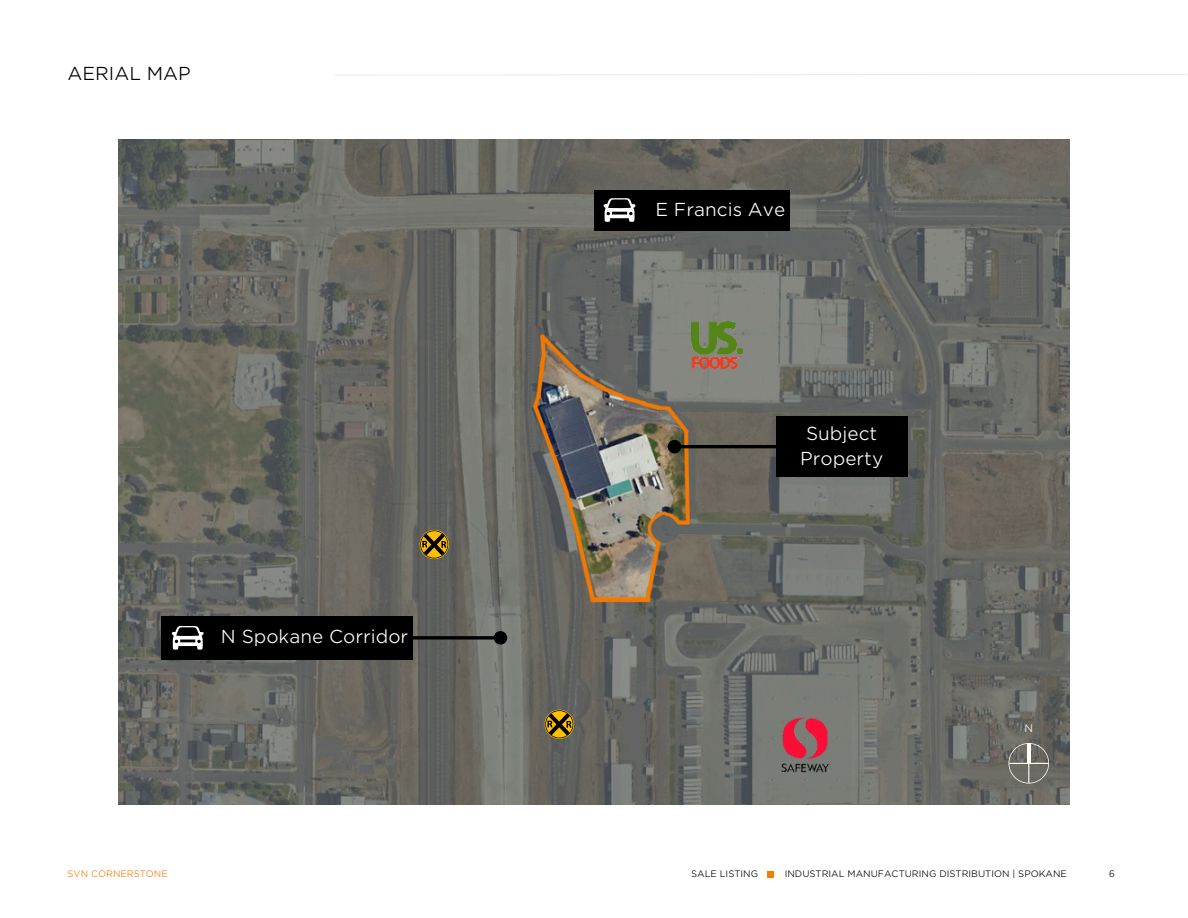
<style>
.page{position:relative;width:1188px;height:918px;background:#fff}
.page>*{position:absolute;margin:0;border:0;box-sizing:border-box;transform-origin:0 0}
.t1{font:18px/24.8px "Gotham Office";color:#fff;text-align:center}
.t2{font:18px "Gotham Office";color:#000}
.t3{font:10.35px "Gotham Office";color:#fff}
.t4{font:9px "Gotham Office";color:#000}
.t5{font:9px "Gotham Office";color:#f47c00}
</style>
<div class="page">
<img style="left:119px;top:140px;width:950px;height:664px">
<div style="left:776px;top:416px;width:131px;height:61px;background:#000"></div>
<svg style="left:420px;top:530px;width:29px;height:29px"></svg>
<img style="left:692px;top:321px;width:51px;height:48px">
<img style="left:776px;top:718px;width:60px;height:55px">
<div style="left:594px;top:190px;width:196px;height:40px;background:#000"></div>
<svg style="left:604px;top:198px;width:31px;height:24px"></svg>
<svg style="left:545px;top:710px;width:29px;height:29px"></svg>
<svg style="left:334px;top:74px;width:854px;height:2px"></svg>
<hr style="left:680px;top:445px;width:115px;height:3px;background:#000">
<div style="left:669px;top:442px;width:11px;height:10px;background:#000;border-radius:50%"></div>
<div style="left:668px;top:440px;width:13px;height:13px;border:3px solid #000;border-radius:50%"></div>
<svg style="left:413px;top:636px;width:81px;height:4px"></svg>
<div style="left:495px;top:633px;width:11px;height:10px;background:#000;border-radius:50%"></div>
<div style="left:494px;top:631px;width:13px;height:14px;border:3px solid #000;border-radius:50%"></div>
<div style="left:161px;top:616px;width:252px;height:43px;background:#000"></div>
<svg style="left:172px;top:626px;width:31px;height:24px"></svg>
<svg style="left:1009px;top:743px;width:40px;height:41px"></svg>
<div style="left:767px;top:871px;width:7px;height:6px;background:#f47c00"></div>
<p class="t2" style="left:68px;top:63px;width:125px">AERIAL MAP</p>
<p class="t1" style="left:655px;top:197px;width:131px">E Francis Ave</p>
<h1 class="t1" style="left:800px;top:421px;width:85px">Subject<br>Property</h1>
<p class="t1" style="left:221px;top:624px;width:189px">N Spokane Corridor</p>
<h2 class="t3" style="left:1025px;top:722px;width:10px">N</h2>
<h2 class="t5" style="left:68px;top:868px;width:102px">SVN CORNERSTONE</h2>
<p class="t4" style="left:691px;top:868px;width:69px">SALE LISTING</p>
<p class="t4" style="left:785px;top:868px;width:284px">INDUSTRIAL MANUFACTURING DISTRIBUTION | SPOKANE</p>
<p class="t4" style="left:1109px;top:868px;width:7px">6</p>
</div>
